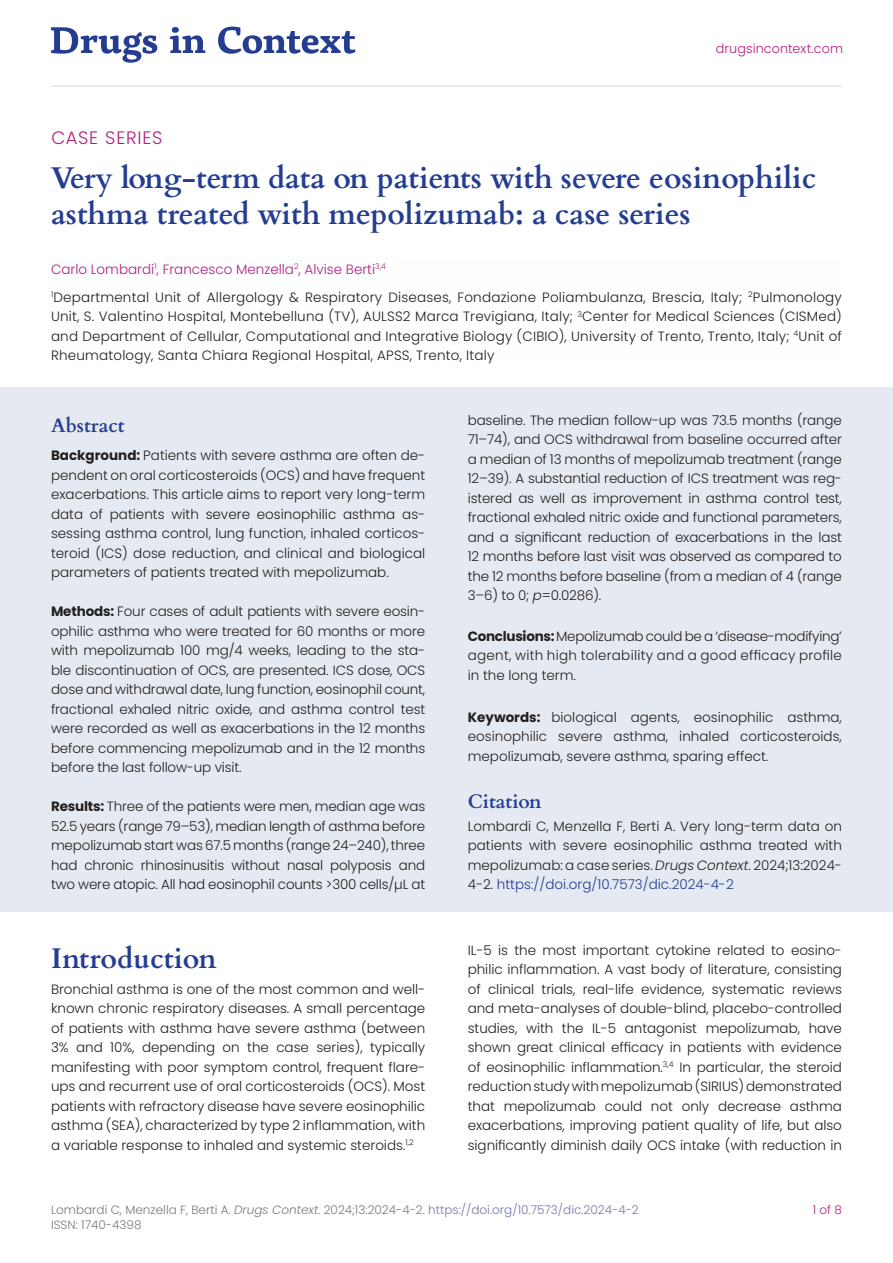
<style>
.page{position:relative;width:893px;height:1263px;background:#fff}
.page>*{position:absolute;margin:0;border:0;box-sizing:border-box;transform-origin:0 0}
.Article_Title__H1{font:700 30px/36px "Cardo";color:#243d91}
.t1{font:700 28.5px "Cardo";color:#243d91}
.t2{font:700 19.5px "Cardo";color:#243d91}
.Original_Research{font:300 18px "Poppins";letter-spacing:.04em;color:#b21f81}
.OPTXS_N{font:300 13.5px/19.5px "Poppins";letter-spacing:-.01em;color:#231f20;text-align:justify}
.Body_Black{font:300 13.5px/19.5px "Poppins";letter-spacing:-.005em;color:#231f20;text-align:justify}
.OPTX_N{font:300 13.5px/19.5px "Poppins";color:#231f20;text-align:justify}
.Body_Black_First{font:300 13.5px/19.5px "Poppins";color:#231f20;text-align:justify}
.Author_aff{font:300 13.5px/19.5px "Poppins";letter-spacing:.015em;color:#231f20;text-align:justify}
.Intro_-_Authors{font:300 13.5px "Poppins";color:#b21f81}
.t3{font:300 12.75px "Poppins";letter-spacing:.01em;color:#b21f81}
.t4{font:300 12px "Poppins";color:#7c7878}
.t5{font:300 12px "Poppins";color:#b21f81}
.s1{font-weight:700}
.s2{font-style:italic}
.s3{color:#243d91}
.s4{color:#7376b2}
</style>
<div class="page">
<svg style="left:51px;top:27px;width:106px;height:36px"></svg>
<svg style="left:170px;top:27px;width:35px;height:26px"></svg>
<svg style="left:218px;top:27px;width:138px;height:27px"></svg>
<hr style="left:51px;top:85px;width:791px;height:2px;background:#e6e7e6">
<div style="left:0;top:387px;width:893px;height:525px;background:#e5eaf2"></div>
<p class="t3" style="left:716px;top:41px;width:129px">drugsincontext.com</p>
<p class="Original_Research" style="left:52px;top:127px;width:112px">CASE SERIES</p>
<p class="Article_Title__H1" style="left:51px;top:157px;width:767px">Very long-term data on patients with severe eosinophilic asthma treated with mepolizumab: a case series</p>
<p class="Intro_-_Authors" style="left:51px;top:261px;width:336px">Carlo Lombardi<sup>1</sup>, Francesco Menzella<sup>2</sup>, Alvise Berti<sup>3,4</sup></p>
<p class="Author_aff" style="left:51px;top:287px;width:792px"><sup>1</sup>Departmental Unit of Allergology &amp; Respiratory Diseases, Fondazione Poliambulanza, Brescia, Italy; <sup>2</sup>Pulmonology Unit, S. Valentino Hospital, Montebelluna (TV), AULSS2 Marca Trevigiana, Italy; <sup>3</sup>Center for Medical Sciences (CISMed) and Department of Cellular, Computational and Integrative Biology (CIBIO), University of Trento, Trento, Italy; <sup>4</sup>Unit of Rheumatology, Santa Chiara Regional Hospital, APSS, Trento, Italy</p>
<h2 class="t2" style="left:51px;top:409px;width:75px">Abstract</h2>
<p class="OPTX_N" style="left:51px;top:446px;width:376px"><span class="s1">Background:</span> Patients with severe asthma are often de&shy;pendent on oral corticosteroids (OCS) and have frequent exacerbations. This article aims to report very long-term data of patients with severe eosinophilic asthma as&shy;sessing asthma control, lung function, inhaled corticos&shy;teroid (ICS) dose reduction, and clinical and biological parameters of patients treated with mepolizumab.</p>
<p class="OPTXS_N" style="left:51px;top:602px;width:376px"><span class="s1">Methods:</span> Four cases of adult patients with severe eosin&shy;ophilic asthma who were treated for 60 months or more with mepolizumab 100 mg/4 weeks, leading to the sta&shy;ble discontinuation of OCS, are presented. ICS dose, OCS dose and withdrawal date, lung function, eosinophil count, fractional exhaled nitric oxide, and asthma control test were recorded as well as exacerbations in the 12 months before commencing mepolizumab and in the 12 months before the last follow-up visit.</p>
<p class="OPTXS_N" style="left:51px;top:797px;width:376px"><span class="s1">Results:</span> Three of the patients were men, median age was 52.5 years (range 79–53), median length of asthma before mepolizumab start was 67.5 months (range 24–240), three had chronic rhinosinusitis without nasal polyposis and two were atopic. All had eosinophil counts &gt;300 cells/μL at</p>
<h1 class="t1" style="left:51px;top:936px;width:167px">Introduction</h1>
<p class="Body_Black_First" style="left:51px;top:979px;width:376px">Bronchial asthma is one of the most common and well&shy;known chronic respiratory diseases. A small percentage of patients with asthma have severe asthma (between 3% and 10%, depending on the case series), typically manifesting with poor symptom control, frequent flare&shy;ups and recurrent use of oral corticosteroids (OCS). Most patients with refractory disease have severe eosinophilic asthma (SEA), characterized by type 2 inflammation, with a variable response to inhaled and systemic steroids.<sup>1,2</sup></p>
<p class="OPTXS_N" style="left:468px;top:410px;width:376px">baseline. The median follow-up was 73.5 months (range 71–74), and OCS withdrawal from baseline occurred after a median of 13 months of mepolizumab treatment (range 12–39). A substantial reduction of ICS treatment was reg&shy;istered as well as improvement in asthma control test, fractional exhaled nitric oxide and functional parameters, and a significant reduction of exacerbations in the last 12 months before last visit was observed as compared to the 12 months before baseline (from a median of 4 (range 3–6) to 0; <span class="s2">p</span>=0.0286).</p>
<p class="OPTXS_N" style="left:468px;top:626px;width:376px"><span class="s1">Conclusions:</span> Mepolizumab could be a ‘disease-modifying’ agent, with high tolerability and a good efficacy profile in the long term.</p>
<p class="OPTXS_N" style="left:468px;top:707px;width:376px"><span class="s1">Keywords:</span> biological agents, eosinophilic asthma, eosinophilic severe asthma, inhaled corticosteroids, mepolizumab, severe asthma, sparing effect.</p>
<h2 class="t2" style="left:468px;top:786px;width:75px">Citation</h2>
<p class="OPTX_N" style="left:468px;top:816px;width:376px">Lombardi C, Menzella F, Berti A. Very long-term data on patients with severe eosinophilic asthma treated with mepolizumab: a case series. <span class="s2">Drugs Context</span>. 2024;13:2024- 4-2. <span class="s3">https://doi.org/10.7573/dic.2024-4-2</span></p>
<p class="Body_Black" style="left:468px;top:940px;width:376px">IL-5 is the most important cytokine related to eosino&shy;philic inflammation. A vast body of literature, consisting of clinical trials, real-life evidence, systematic reviews and meta-analyses of double-blind, placebo-controlled studies, with the IL-5 antagonist mepolizumab, have shown great clinical efficacy in patients with evidence of eosinophilic inflammation.<sup>3,4</sup> In particular, the steroid reduction study with mepolizumab (SIRIUS) demonstrated that mepolizumab could not only decrease asthma exacerbations, improving patient quality of life, but also significantly diminish daily OCS intake (with reduction in</p>
<p class="t4" style="left:51px;top:1203px;width:589px">Lombardi C, Menzella F, Berti A. <span class="s2">Drugs Context</span>. 2024;13:2024-4-2. <span class="s4">https://doi.org/10.7573/dic.2024-4-2</span></p>
<p class="t5" style="left:813px;top:1203px;width:31px">1 of 8</p>
<p class="t4" style="left:51px;top:1218px;width:92px">ISSN: 1740-4398</p>
</div>
